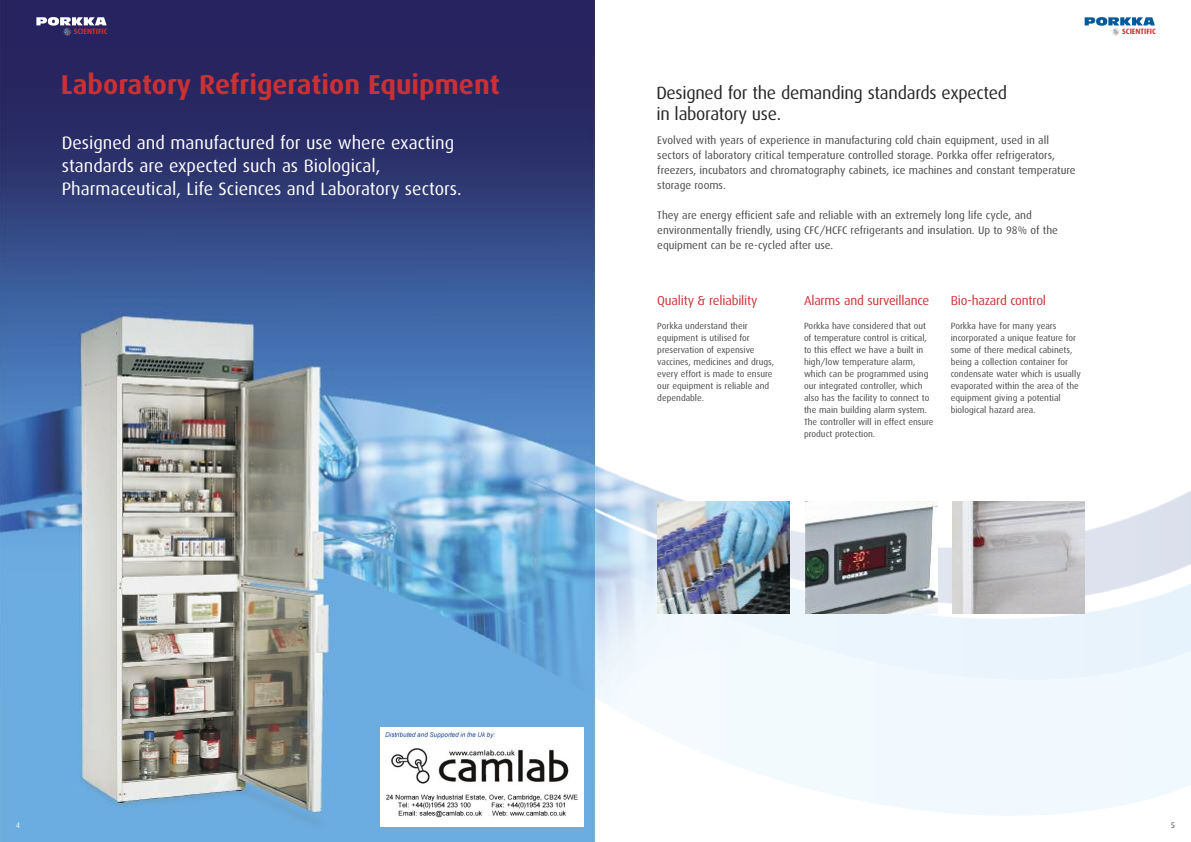
<style>
.page{position:relative;width:1191px;height:842px;background:#fff}
.page>*{position:absolute;margin:0;border:0;box-sizing:border-box;transform-origin:0 0}
.t1{font:700 27.4px "Dax";color:#cb3035}
.t2{font:18px/23px "Dax";color:#fff}
.t3{font:17.7px/21.3px "Dax";letter-spacing:-.015em;color:#272627}
.t4{font:13px "Dax";letter-spacing:-.015em;color:#cb3035}
.t5{font:11px/15px "Dax";color:#484747}
.t6{font:9px/12px "Dax";color:#484747}
.t7{font:8px "Dax";color:#fff}
.t8{font:8px "Dax";color:#484747}
.t9{font:700 7.7px "Dax";color:#cb3035}
</style>
<div class="page">
<img style="left:0;top:0;width:1191px;height:842px">
<img style="left:658px;top:502px;width:131px;height:112px">
<img style="left:805px;top:502px;width:132px;height:112px">
<img style="left:952px;top:502px;width:132px;height:112px">
<svg style="left:36px;top:17px;width:71px;height:20px"></svg>
<svg style="left:1084px;top:17px;width:70px;height:20px"></svg>
<img style="left:380px;top:728px;width:203px;height:99px">
<p class="t9" style="left:74px;top:28px;width:35px">SCIENTIFIC</p>
<p class="t9" style="left:1122px;top:28px;width:35px">SCIENTIFIC</p>
<p class="t1" style="left:61px;top:73px;width:440px">Laboratory Refrigeration Equipment</p>
<p class="t2" style="left:62px;top:132px;width:401px">Designed and manufactured for use where exacting standards are expected such as Biological,<br>Pharmaceutical, Life Sciences and Laboratory sectors.</p>
<p class="t3" style="left:656px;top:83px;width:352px">Designed for the demanding standards expected in laboratory use.</p>
<p class="t5" style="left:657px;top:133px;width:420px">Evolved with years of experience in manufacturing cold chain equipment, used in all sectors of laboratory critical temperature controlled storage. Porkka offer refrigerators, freezers, incubators and chromatography cabinets, ice machines and constant temperature storage rooms.</p>
<p class="t5" style="left:657px;top:208px;width:402px">They are energy efficient safe and reliable with an extremely long life cycle, and environmentally friendly, using CFC/HCFC refrigerants and insulation. Up to 98% of the equipment can be re-cycled after use.</p>
<p class="t4" style="left:657px;top:295px;width:102px">Quality &amp; reliability</p>
<p class="t6" style="left:657px;top:321px;width:118px">Porkka understand their equipment is utilised for preservation of expensive vaccines, medicines and drugs, every effort is made to ensure our equipment is reliable and dependable.</p>
<p class="t4" style="left:804px;top:295px;width:127px">Alarms and surveillance</p>
<p class="t6" style="left:804px;top:321px;width:131px">Porkka have considered that out of temperature control is critical, to this effect we have a built in high/low temperature alarm, which can be programmed using our integrated controller, which also has the facility to connect to the main building alarm system.<br>The controller will in effect ensure product protection.</p>
<p class="t4" style="left:950px;top:295px;width:97px">Bio-hazard control</p>
<p class="t6" style="left:950px;top:321px;width:131px">Porkka have for many years incorporated a unique feature for some of there medical cabinets, being a collection container for condensate water which is usually evaporated within the area of the equipment giving a potential biological hazard area.</p>
<p class="t7" style="left:16px;top:822px;width:6px">4</p>
<p class="t8" style="left:1170px;top:822px;width:6px">5</p>
</div>
